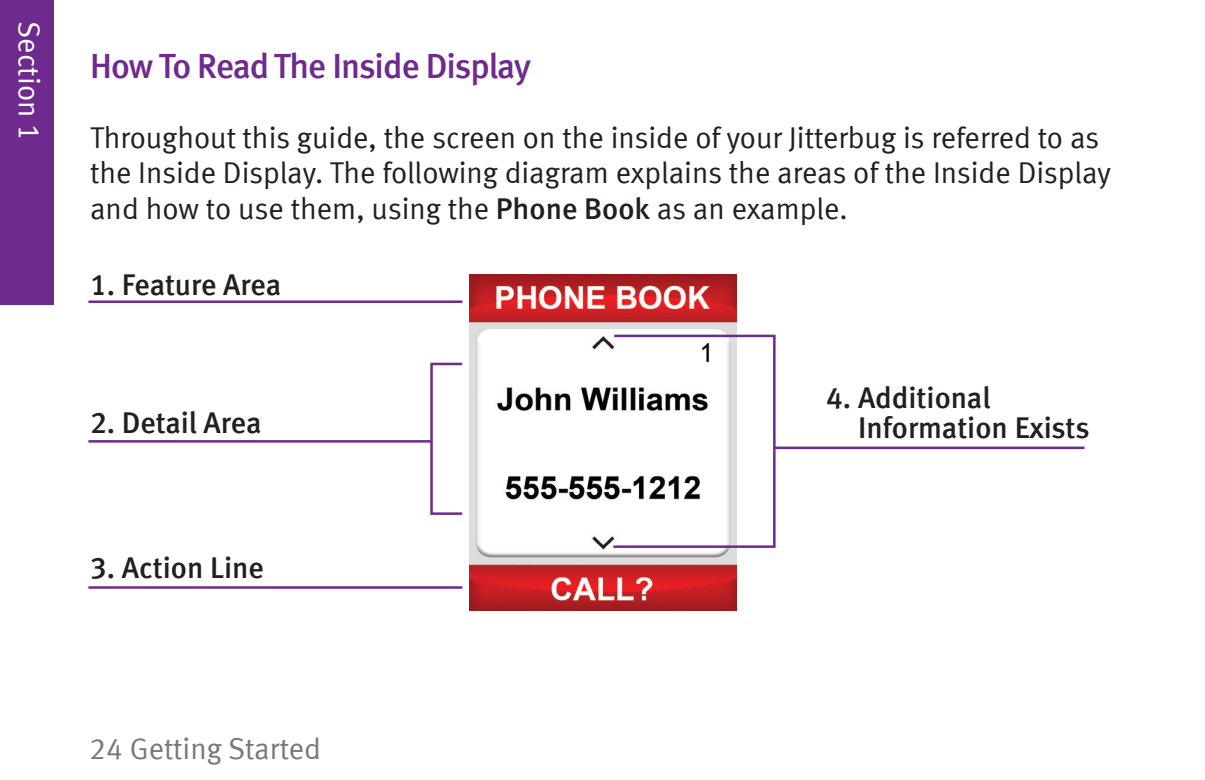
<style>
.page{position:relative;width:1205px;height:780px;background:#fff}
.page>*{position:absolute;margin:0;border:0;box-sizing:border-box;transform-origin:0 0}
.TOC_Items{font:35px "Meta Medium LF";letter-spacing:-.03em;color:#6e2a8e}
.Text{font:30px/35.5px "Meta Normal LF";color:#231f20}
.Text-2{font:30px "Meta Medium LF";color:#231f20}
.t1{font:30px "Meta Normal LF";color:#76787b}
.t2{font:30px "Meta Normal LF";color:#fff}
.s1{font-family:"Meta Medium LF"}
</style>
<div class="page">
<div style="left:0;top:0;width:54px;height:305px;background:#6e2a8e"></div>
<img style="left:469px;top:274px;width:267px;height:336px">
<hr style="left:88px;top:300px;width:374px;height:3px;background:#6e2a8e">
<hr style="left:88px;top:586px;width:374px;height:2px;background:#6e2a8e">
<hr style="left:88px;top:440px;width:344px;height:2px;background:#6e2a8e">
<svg style="left:610px;top:333px;width:166px;height:216px"></svg>
<hr style="left:774px;top:446px;width:310px;height:3px;background:#6e2a8e">
<div style="left:430px;top:362px;width:33px;height:152px;border:2px solid #6e2a8e"></div>
<p class="t2" style="left:47px;top:21px;width:121px;rotate:90deg">Section 1</p>
<p class="TOC_Items" style="left:90px;top:45px;width:442px">How To Read The Inside Display</p>
<p class="Text" style="left:90px;top:119px;width:1022px">Throughout this guide, the screen on the inside of your Jitterbug is referred to as the Inside Display. The following diagram explains the areas of the Inside Display and how to use them, using the <span class="s1">Phone Book</span> as an example.</p>
<p class="Text-2" style="left:90px;top:267px;width:193px">1. Feature Area</p>
<p class="Text-2" style="left:90px;top:405px;width:173px">2. Detail Area</p>
<p class="Text-2" style="left:90px;top:550px;width:175px">3. Action Line</p>
<p class="Text-2" style="left:826px;top:380px;width:166px">4. Additional</p>
<p class="Text-2" style="left:858px;top:410px;width:233px">Information Exists</p>
<p class="t1" style="left:89px;top:731px;width:233px">24 Getting Started</p>
</div>
